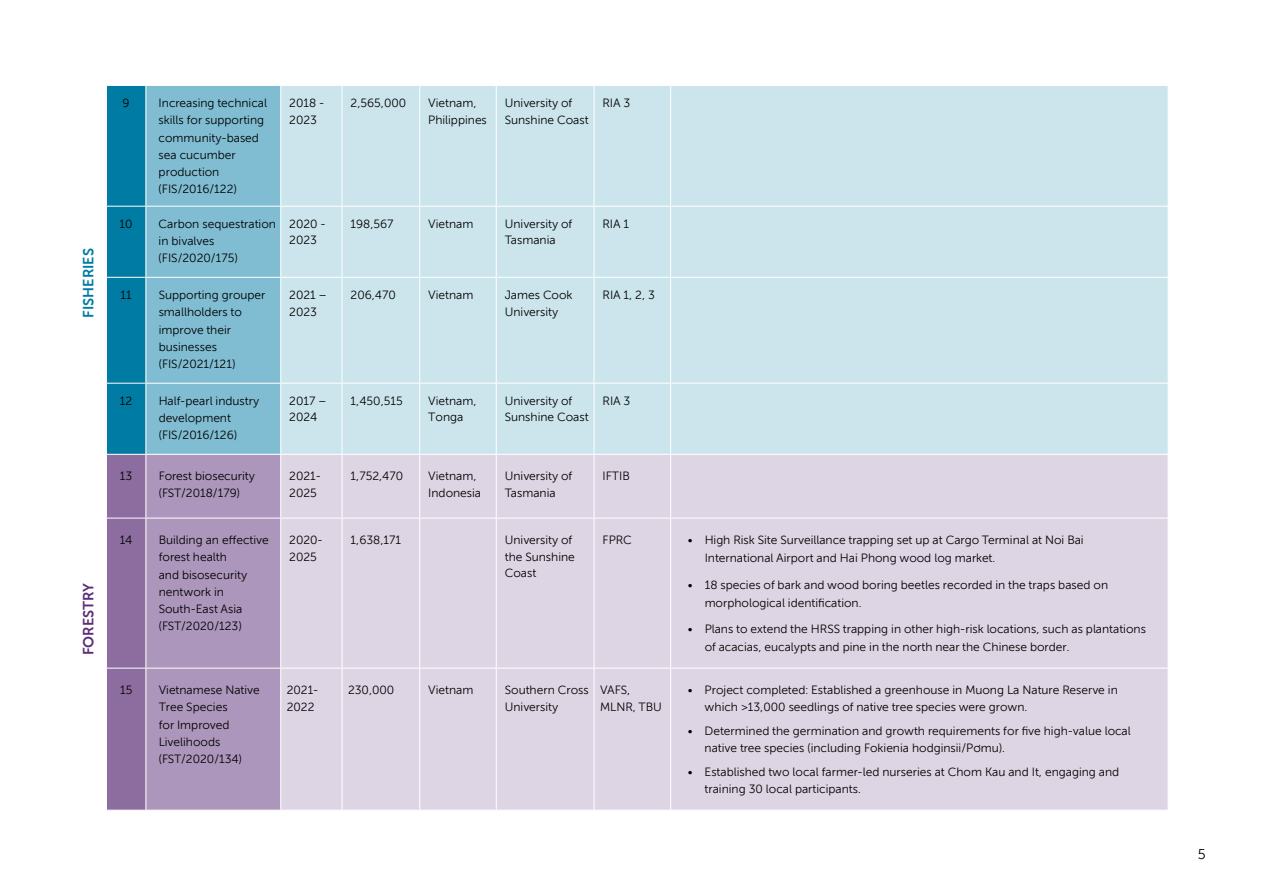
<style>
.page{position:relative;width:1263px;height:893px;background:#fff}
.page>*{position:absolute;margin:0;border:0;box-sizing:border-box;transform-origin:0 0}
.t1{font:700 14.55px "SVN Museo Sans";color:#007ca4}
.t2{font:700 14.55px "SVN Museo Sans";color:#5c2d77}
.t3{font:14.25px "SVN Museo Sans";color:#000}
.t4{font:12px/17.2px "SVN Museo Sans";color:#000}
</style>
<div class="page">
<div style="left:147px;top:86px;width:133px;height:368px;background:#80bdd2"></div>
<div style="left:281px;top:86px;width:887px;height:368px;background:#cce5ed"></div>
<svg style="left:107px;top:86px;width:39px;height:724px;background:#4876a3"></svg>
<div style="left:147px;top:455px;width:133px;height:355px;background:#ad96bb"></div>
<div style="left:281px;top:455px;width:887px;height:355px;background:#ded5e4"></div>
<hr style="left:342px;top:86px;width:1px;height:120px;background:#fff">
<hr style="left:419px;top:86px;width:1px;height:120px;background:#fff">
<hr style="left:496px;top:86px;width:1px;height:120px;background:#fff">
<hr style="left:594px;top:86px;width:1px;height:120px;background:#fff">
<hr style="left:670px;top:86px;width:1px;height:120px;background:#fff">
<hr style="left:106px;top:206px;width:40px;height:1px;background:#fff">
<hr style="left:146px;top:206px;width:135px;height:1px;background:#fff">
<hr style="left:281px;top:206px;width:61px;height:1px;background:#fff">
<hr style="left:342px;top:206px;width:78px;height:1px;background:#fff">
<hr style="left:342px;top:207px;width:1px;height:70px;background:#fff">
<hr style="left:420px;top:206px;width:76px;height:1px;background:#fff">
<hr style="left:419px;top:207px;width:1px;height:70px;background:#fff">
<hr style="left:496px;top:206px;width:98px;height:1px;background:#fff">
<hr style="left:496px;top:207px;width:1px;height:70px;background:#fff">
<hr style="left:594px;top:206px;width:77px;height:1px;background:#fff">
<hr style="left:594px;top:207px;width:1px;height:70px;background:#fff">
<hr style="left:671px;top:206px;width:497px;height:1px;background:#fff">
<hr style="left:670px;top:207px;width:1px;height:70px;background:#fff">
<hr style="left:106px;top:277px;width:40px;height:1px;background:#fff">
<hr style="left:146px;top:277px;width:135px;height:1px;background:#fff">
<hr style="left:281px;top:277px;width:61px;height:1px;background:#fff">
<hr style="left:342px;top:277px;width:78px;height:1px;background:#fff">
<hr style="left:342px;top:278px;width:1px;height:105px;background:#fff">
<hr style="left:420px;top:277px;width:76px;height:1px;background:#fff">
<hr style="left:419px;top:278px;width:1px;height:105px;background:#fff">
<hr style="left:496px;top:277px;width:98px;height:1px;background:#fff">
<hr style="left:496px;top:278px;width:1px;height:105px;background:#fff">
<hr style="left:594px;top:277px;width:77px;height:1px;background:#fff">
<hr style="left:594px;top:278px;width:1px;height:105px;background:#fff">
<hr style="left:671px;top:277px;width:497px;height:1px;background:#fff">
<hr style="left:670px;top:278px;width:1px;height:105px;background:#fff">
<hr style="left:106px;top:383px;width:40px;height:1px;background:#fff">
<hr style="left:146px;top:383px;width:135px;height:1px;background:#fff">
<hr style="left:281px;top:383px;width:61px;height:1px;background:#fff">
<hr style="left:342px;top:383px;width:78px;height:1px;background:#fff">
<hr style="left:342px;top:384px;width:1px;height:70px;background:#fff">
<hr style="left:420px;top:383px;width:76px;height:1px;background:#fff">
<hr style="left:419px;top:384px;width:1px;height:70px;background:#fff">
<hr style="left:496px;top:383px;width:98px;height:1px;background:#fff">
<hr style="left:496px;top:384px;width:1px;height:70px;background:#fff">
<hr style="left:594px;top:383px;width:77px;height:1px;background:#fff">
<hr style="left:594px;top:384px;width:1px;height:70px;background:#fff">
<hr style="left:671px;top:383px;width:497px;height:1px;background:#fff">
<hr style="left:670px;top:384px;width:1px;height:70px;background:#fff">
<hr style="left:106px;top:454px;width:40px;height:1px;background:#fff">
<hr style="left:342px;top:455px;width:1px;height:63px;background:#fff">
<hr style="left:419px;top:455px;width:1px;height:63px;background:#fff">
<hr style="left:496px;top:455px;width:1px;height:63px;background:#fff">
<hr style="left:594px;top:455px;width:1px;height:63px;background:#fff">
<hr style="left:670px;top:455px;width:1px;height:63px;background:#fff">
<hr style="left:106px;top:518px;width:40px;height:1px;background:#fff">
<hr style="left:146px;top:518px;width:135px;height:1px;background:#fff">
<hr style="left:281px;top:518px;width:61px;height:1px;background:#fff">
<hr style="left:342px;top:518px;width:78px;height:1px;background:#fff">
<hr style="left:342px;top:518px;width:1px;height:150px;background:#fff">
<hr style="left:420px;top:518px;width:76px;height:1px;background:#fff">
<hr style="left:419px;top:518px;width:1px;height:150px;background:#fff">
<hr style="left:496px;top:518px;width:98px;height:1px;background:#fff">
<hr style="left:496px;top:518px;width:1px;height:150px;background:#fff">
<hr style="left:594px;top:518px;width:77px;height:1px;background:#fff">
<hr style="left:594px;top:518px;width:1px;height:150px;background:#fff">
<hr style="left:671px;top:518px;width:497px;height:1px;background:#fff">
<hr style="left:670px;top:518px;width:1px;height:150px;background:#fff">
<hr style="left:106px;top:668px;width:40px;height:1px;background:#fff">
<hr style="left:146px;top:668px;width:135px;height:1px;background:#fff">
<hr style="left:281px;top:668px;width:61px;height:1px;background:#fff">
<hr style="left:342px;top:668px;width:78px;height:1px;background:#fff">
<hr style="left:342px;top:668px;width:1px;height:142px;background:#fff">
<hr style="left:420px;top:668px;width:76px;height:1px;background:#fff">
<hr style="left:419px;top:668px;width:1px;height:142px;background:#fff">
<hr style="left:496px;top:668px;width:98px;height:1px;background:#fff">
<hr style="left:496px;top:668px;width:1px;height:142px;background:#fff">
<hr style="left:594px;top:668px;width:77px;height:1px;background:#fff">
<hr style="left:594px;top:668px;width:1px;height:142px;background:#fff">
<hr style="left:671px;top:668px;width:497px;height:1px;background:#fff">
<hr style="left:670px;top:668px;width:1px;height:142px;background:#fff">
<p class="t1" style="left:77px;top:318px;width:71px;rotate:-90deg">FISHERIES</p>
<p class="t2" style="left:77px;top:655px;width:73px;rotate:-90deg">FORESTRY</p>
<p class="t4" style="left:123px;top:93px;width:9px">9</p>
<p class="t4" style="left:159px;top:93px;width:110px">Increasing technical skills for supporting community-based sea cucumber production (FIS/2016/122)</p>
<p class="t4" style="left:289px;top:94px;width:37px;line-height:16.5px">2018 -<br>2023</p>
<p class="t4" style="left:351px;top:93px;width:57px">2,565,000</p>
<p class="t4" style="left:428px;top:94px;width:60px;line-height:16.5px">Vietnam,<br>Philippines</p>
<p class="t4" style="left:505px;top:94px;width:85px;line-height:16.5px">University of<br>Sunshine Coast</p>
<p class="t4" style="left:603px;top:93px;width:29px">RIA 3</p>
<p class="t4" style="left:120px;top:214px;width:15px">10</p>
<p class="t4" style="left:159px;top:214px;width:119px">Carbon sequestration in bivalves (FIS/2020/175)</p>
<p class="t4" style="left:289px;top:215px;width:38px;line-height:16.5px">2020 -<br>2023</p>
<p class="t4" style="left:351px;top:214px;width:45px">198,567</p>
<p class="t4" style="left:428px;top:214px;width:47px">Vietnam</p>
<p class="t4" style="left:505px;top:215px;width:69px;line-height:16.5px">University of<br>Tasmania</p>
<p class="t4" style="left:603px;top:214px;width:28px">RIA 1</p>
<p class="t4" style="left:121px;top:285px;width:13px">11</p>
<p class="t4" style="left:159px;top:285px;width:108px">Supporting grouper smallholders to improve their businesses (FIS/2021/121)</p>
<p class="t4" style="left:289px;top:286px;width:39px;line-height:16.5px">2021 –<br>2023</p>
<p class="t4" style="left:351px;top:285px;width:47px">206,470</p>
<p class="t4" style="left:428px;top:285px;width:47px">Vietnam</p>
<p class="t4" style="left:505px;top:286px;width:69px;line-height:16.5px">James Cook<br>University</p>
<p class="t4" style="left:603px;top:285px;width:54px">RIA 1, 2, 3</p>
<p class="t4" style="left:120px;top:391px;width:14px">12</p>
<p class="t4" style="left:159px;top:391px;width:102px">Half-pearl industry development (FIS/2016/126)</p>
<p class="t4" style="left:289px;top:392px;width:38px;line-height:16.5px">2017 –<br>2024</p>
<p class="t4" style="left:351px;top:391px;width:54px">1,450,515</p>
<p class="t4" style="left:428px;top:392px;width:50px;line-height:16.5px">Vietnam,<br>Tonga</p>
<p class="t4" style="left:505px;top:392px;width:85px;line-height:16.5px">University of<br>Sunshine Coast</p>
<p class="t4" style="left:603px;top:391px;width:29px">RIA 3</p>
<p class="t4" style="left:120px;top:467px;width:14px">13</p>
<p class="t4" style="left:159px;top:467px;width:98px">Forest biosecurity (FST/2018/179)</p>
<p class="t4" style="left:289px;top:467px;width:33px;line-height:16.5px">2021-<br>2025</p>
<p class="t4" style="left:351px;top:467px;width:54px">1,752,470</p>
<p class="t4" style="left:428px;top:467px;width:54px;line-height:16.5px">Vietnam,<br>Indonesia</p>
<p class="t4" style="left:505px;top:467px;width:69px;line-height:16.5px">University of<br>Tasmania</p>
<p class="t4" style="left:603px;top:467px;width:29px">IFTIB</p>
<p class="t4" style="left:120px;top:530px;width:14px">14</p>
<p class="t4" style="left:159px;top:530px;width:112px">Building an effective forest health<br>and bisosecurity nentwork in<br>South-East Asia (FST/2020/123)</p>
<p class="t4" style="left:289px;top:531px;width:35px;line-height:16.5px">2020-<br>2025</p>
<p class="t4" style="left:351px;top:530px;width:52px">1,638,171</p>
<p class="t4" style="left:505px;top:531px;width:72px;line-height:16.5px">University of the Sunshine<br>Coast</p>
<p class="t4" style="left:603px;top:530px;width:31px">FPRC</p>
<p class="t4" style="left:705px;top:530px;width:381px;line-height:18px;text-indent:-17px">• High Risk Site Surveillance trapping set up at Cargo Terminal at Noi Bai<br>International Airport and Hai Phong wood log market.</p>
<p class="t4" style="left:705px;top:574px;width:405px;line-height:18px;text-indent:-17px">• 18 species of bark and wood boring beetles recorded in the traps based on morphological identification.</p>
<p class="t4" style="left:705px;top:619px;width:443px;line-height:18px;text-indent:-17px">• Plans to extend the HRSS trapping in other high-risk locations, such as plantations of acacias, eucalypts and pine in the north near the Chinese border.</p>
<p class="t4" style="left:120px;top:680px;width:14px">15</p>
<p class="t4" style="left:159px;top:680px;width:103px">Vietnamese Native<br>Tree Species<br>for Improved<br>Livelihoods (FST/2020/134)</p>
<p class="t4" style="left:287px;top:681px;width:33px;line-height:16.5px">2021-<br>2022</p>
<p class="t4" style="left:348px;top:680px;width:48px">230,000</p>
<p class="t4" style="left:428px;top:680px;width:47px">Vietnam</p>
<p class="t4" style="left:505px;top:681px;width:85px;line-height:16.5px">Southern Cross<br>University</p>
<p class="t4" style="left:600px;top:681px;width:63px;line-height:16.5px">VAFS,<br>MLNR, TBU</p>
<p class="t4" style="left:705px;top:680px;width:415px;text-indent:-17px">• Project completed: Established a greenhouse in Muong La Nature Reserve in which &gt;13,000 seedlings of native tree species were grown.</p>
<p class="t4" style="left:705px;top:721px;width:428px;text-indent:-17px">• Determined the germination and growth requirements for five high-value local native tree species (including Fokienia hodginsii/Pơmu).</p>
<p class="t4" style="left:705px;top:762px;width:416px;text-indent:-17px">• Established two local farmer-led nurseries at Chom Kau and It, engaging and training 30 local participants.</p>
<p class="t3" style="left:1198px;top:844px;width:9px">5</p>
</div>
